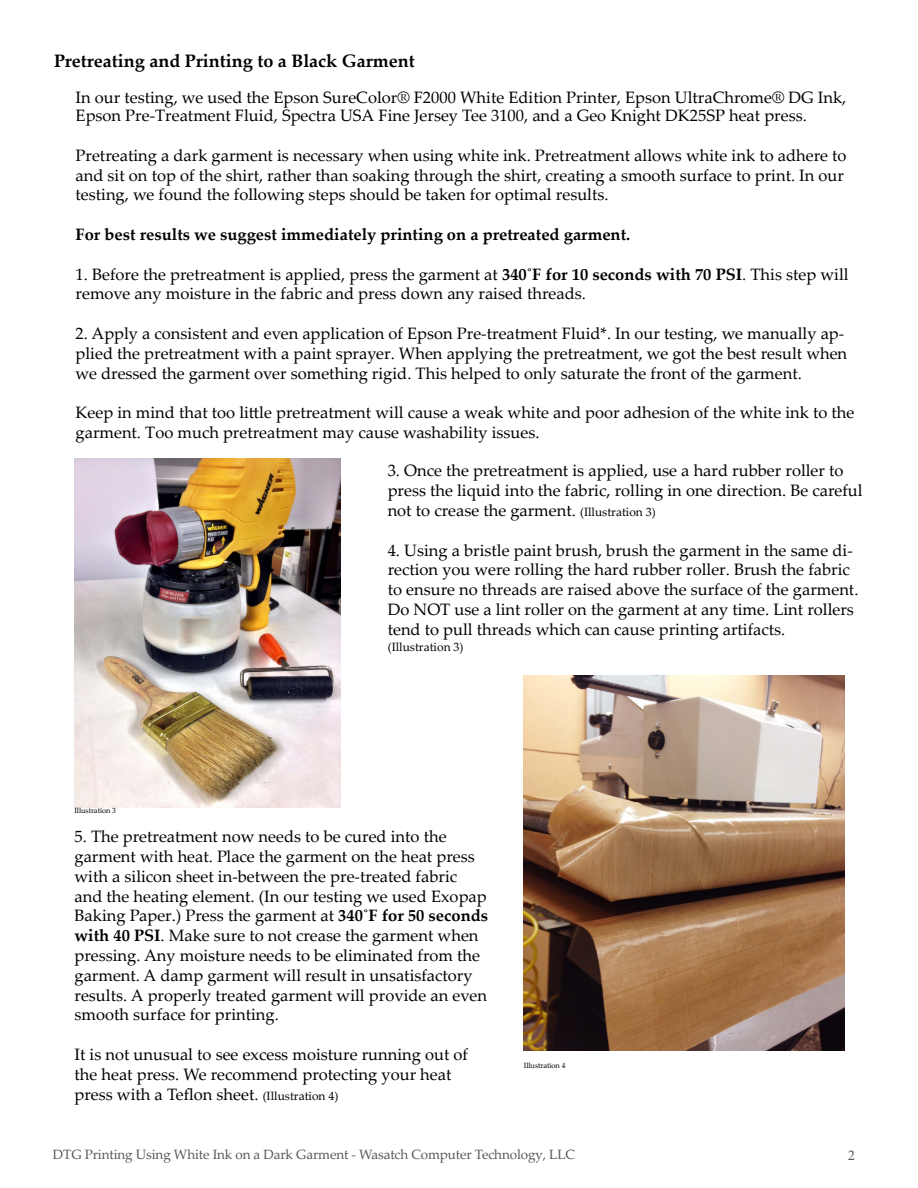
<style>
.page{position:relative;width:918px;height:1188px;background:#fff}
.page>*{position:absolute;margin:0;border:0;box-sizing:border-box;transform-origin:0 0}
.t1{font:700 18px "Palatino Linotype";color:#000}
.t2{font:16.5px/19.8px "Palatino Linotype";color:#000}
.t3{font:700 16.5px "Palatino Linotype";color:#000}
.t4{font:15px "Minion Pro";color:#595959}
.t5{font:13.5px "Palatino Linotype";letter-spacing:-.01em;color:#595959}
.t6{font:12px "Palatino Linotype";color:#000}
.t7{font:7.5px "Palatino Linotype";letter-spacing:-.01em;color:#000}
.s1{font-weight:700}
.s2{font-size:12px}
</style>
<div class="page">
<img style="left:524px;top:675px;width:320px;height:376px">
<img style="left:75px;top:458px;width:266px;height:349px">
<p class="t1" style="left:54px;top:48px;width:362px">Pretreating and Printing to a Black Garment</p>
<p class="t2" style="left:76px;top:87px;width:772px">In our testing, we used the Epson SureColor® F2000 White Edition Printer, Epson UltraChrome® DG Ink,</p>
<p class="t2" style="left:76px;top:105px;width:733px">Epson Pre-Treatment Fluid, Spectra USA Fine Jersey Tee 3100, and a Geo Knight DK25SP heat press.</p>
<p class="t2" style="left:76px;top:145px;width:773px">Pretreating a dark garment is necessary when using white ink. Pretreatment allows white ink to adhere to and sit on top of the shirt, rather than soaking through the shirt, creating a smooth surface to print. In our testing, we found the following steps should be taken for optimal results.</p>
<p class="t3" style="left:76px;top:223px;width:556px">For best results we suggest immediately printing on a pretreated garment.</p>
<p class="t2" style="left:76px;top:263px;width:775px">1. Before the pretreatment is applied, press the garment at <span class="s1">340˚F for 10 seconds with 70 PSI</span>. This step will remove any moisture in the fabric and press down any raised threads.</p>
<p class="t2" style="left:76px;top:323px;width:773px">2. Apply a consistent and even application of Epson Pre-treatment Fluid*. In our testing, we manually ap&shy;plied the pretreatment with a paint sprayer. When applying the pretreatment, we got the best result when we dressed the garment over something rigid. This helped to only saturate the front of the garment.</p>
<p class="t2" style="left:76px;top:402px;width:780px">Keep in mind that too little pretreatment will cause a weak white and poor adhesion of the white ink to the garment. Too much pretreatment may cause washability issues.</p>
<p class="t7" style="left:75px;top:805px;width:43px">Illustration 3</p>
<p class="t2" style="left:388px;top:460px;width:476px">3. Once the pretreatment is applied, use a hard rubber roller to press the liquid into the fabric, rolling in one direction. Be careful not to crease the garment. <span class="s2">(Illustration 3)</span></p>
<p class="t2" style="left:388px;top:540px;width:472px">4. Using a bristle paint brush, brush the garment in the same di&shy;rection you were rolling the hard rubber roller. Brush the fabric to ensure no threads are raised above the surface of the garment.<br>Do NOT use a lint roller on the garment at any time. Lint rollers tend to pull threads which can cause printing artifacts.</p>
<p class="t6" style="left:388px;top:639px;width:77px">(Illustration 3)</p>
<p class="t2" style="left:75px;top:826px;width:415px">5. The pretreatment now needs to be cured into the garment with heat. Place the garment on the heat press with a silicon sheet in-between the pre-treated fabric and the heating element. (In our testing we used Exopap Baking Paper.) Press the garment at <span class="s1">340˚F for 50 seconds with 40 PSI</span>. Make sure to not crease the garment when pressing. Any moisture needs to be eliminated from the garment. A damp garment will result in unsatisfactory results. A properly treated garment will provide an even smooth surface for printing.</p>
<p class="t2" style="left:75px;top:1044px;width:395px">It is not unusual to see excess moisture running out of the heat press. We recommend protecting your heat press with a Teflon sheet. <span class="s2">(Illustration 4)</span></p>
<p class="t7" style="left:524px;top:1060px;width:43px">Illustration 4</p>
<p class="t5" style="left:53px;top:1145px;width:524px">DTG Printing Using White Ink on a Dark Garment - Wasatch Computer Technology, LLC</p>
<p class="t4" style="left:848px;top:1145px;width:9px">2</p>
</div>
